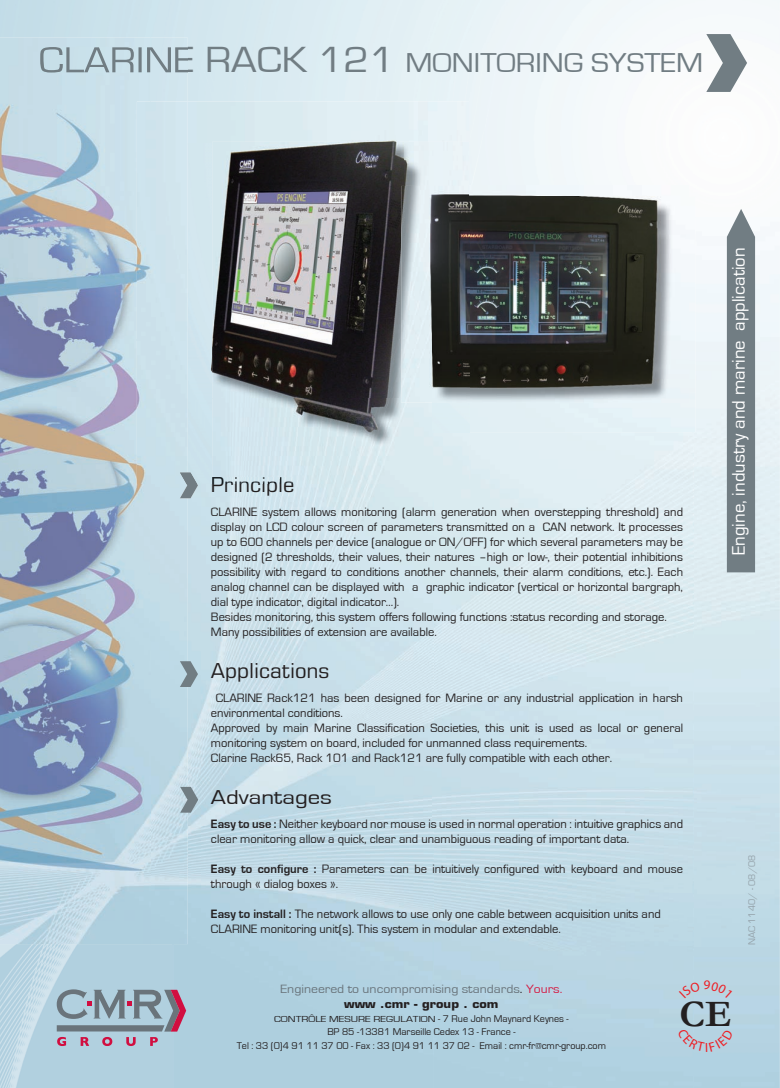
<style>
.page{position:relative;width:780px;height:1088px;background:#fff}
.page>*{position:absolute;margin:0;border:0;box-sizing:border-box;transform-origin:0 0}
.t1{font:700 37.62px "Garamond";color:#231f20}
.t2{font:28.12px "Eurostile";color:#717d83;scale:1.12 1}
.t3{font:condensed 20.62px "Eurostile";color:#231f20;scale:1.2 1}
.t4{font:20.62px "Eurostile";color:#231f20;scale:1.2 1}
.t5{font:condensed 20.62px "Eurostile";color:#181a1e;scale:1.2 1}
.t6{font:18.75px "Eurostile";color:#fff}
.t7{font:12.5px/15px "Eurostile";color:#231f20}
.t8{font:12.38px "Eurostile";color:#69747b;scale:1.11 1}
.t9{font:700 11.25px "Eurostile";color:#231f20;scale:1.11 1}
.t10{font:10.12px/13.5px "Eurostile";color:#231f20;text-align:center}
.t11{font:10px "Eurostile";color:#94a2aa}
.t12{font:9px "Eurostile";color:#231f20;scale:1.25 1}
.s1{font-size:37.5px}
.s2{color:#11181c}
.s3{color:#12181d}
.s4{color:#181a1d}
.s5{color:#13181d}
.s6{color:#191a1e}
.s7{color:#14191d}
.s8{font-weight:700}
.s9{color:#231f20}
.s10{color:#d41e45}
.s11{font-size:10.12px}
</style>
<div class="page">
<img style="left:693px;top:217px;width:86px;height:871px">
<img style="left:173px;top:484px;width:260px;height:604px">
<img style="left:0;top:944px;width:173px;height:144px">
<div style="left:188px;top:47px;width:207px;height:26px;background:#dbebf2"></div>
<img style="left:212px;top:484px;width:81px;height:12px">
<svg style="left:706px;top:34px;width:41px;height:58px"></svg>
<svg style="left:726px;top:209px;width:29px;height:363px;background:#79858b"></svg>
<img style="left:0;top:38px;width:150px;height:906px">
<img style="left:150px;top:484px;width:38px;height:460px">
<img style="left:40px;top:47px;width:148px;height:26px">
<svg style="left:180px;top:484px;width:18px;height:14px"></svg>
<svg style="left:180px;top:661px;width:18px;height:26px"></svg>
<svg style="left:180px;top:787px;width:18px;height:26px"></svg>
<svg style="left:57px;top:1037px;width:9px;height:9px"></svg>
<svg style="left:81px;top:1037px;width:8px;height:9px"></svg>
<svg style="left:102px;top:1037px;width:10px;height:9px"></svg>
<svg style="left:126px;top:1037px;width:10px;height:9px"></svg>
<svg style="left:150px;top:1037px;width:8px;height:9px"></svg>
<svg style="left:57px;top:989px;width:129px;height:42px;background:#969fad"></svg>
<div style="left:188px;top:144px;width:24px;height:340px;background:#d2e6ee"></div>
<div style="left:137px;top:101px;width:51px;height:383px;background:#cde3ec"></div>
<img style="left:180px;top:472px;width:17px;height:12px">
<img style="left:212px;top:142px;width:192px;height:256px">
<img style="left:404px;top:142px;width:65px;height:44px">
<img style="left:212px;top:398px;width:257px;height:86px">
<img style="left:432px;top:197px;width:263px;height:235px">
<img style="left:401px;top:186px;width:287px;height:217px">
<svg style="left:679px;top:980px;width:53px;height:18px"></svg>
<svg style="left:677px;top:1028px;width:56px;height:24px"></svg>
<h2 class="t2" style="left:39px;top:50px;width:595px"><span class="s1">CLARINE RACK 121</span> MONITORING SYSTEM</h2>
<h3 class="t5" style="left:211px;top:477px;width:71px"><span class="s2">P</span><span class="s3">r</span><span class="s4">i</span>n<span class="s5">c</span>i<span class="s6">p</span><span class="s7">l</span><span class="s6">e</span></h3>
<p class="t7" style="left:211px;top:505px;width:473px">CLARINE system allows monitoring (alarm generation when overstepping threshold) and display on LCD colour screen of parameters transmitted on a CAN network. It processes up to 600 channels per device (analogue or ON/OFF) for which several parameters may be designed (2 thresholds, their values, their natures –high or low-, their potential inhibitions possibility with regard to conditions another channels, their alarm conditions, etc.). Each analog channel can be displayed with a graphic indicator (vertical or horizontal bargraph, dial type indicator, digital indicator…).<br>Besides monitoring, this system offers following functions :status recording and storage.<br>Many possibilities of extension are available.</p>
<h3 class="t3" style="left:211px;top:663px;width:100px">Applications</h3>
<p class="t7" style="left:211px;top:691px;width:473px;text-indent:5px">CLARINE Rack121 has been designed for Marine or any industrial application in harsh environmental conditions.<br>Approved by main Marine Classification Societies, this unit is used as local or general monitoring system on board, included for unmanned class requirements.<br>Clarine Rack65, Rack 101 and Rack121 are fully compatible with each other.</p>
<h3 class="t4" style="left:211px;top:788px;width:102px">Advantages</h3>
<p class="t7" style="left:211px;top:817px;width:473px"><span class="s8">Easy to use :</span> Neither keyboard nor mouse is used in normal operation : intuitive graphics and clear monitoring allow a quick, clear and unambiguous reading of important data.</p>
<p class="t7" style="left:211px;top:862px;width:473px"><span class="s8">Easy to configure :</span> Parameters can be intuitively configured with keyboard and mouse through « dialog boxes ».</p>
<p class="t7" style="left:211px;top:907px;width:451px"><span class="s8">Easy to install :</span> The network allows to use only one cable between acquisition units and<br>CLARINE monitoring unit(s). This system in modular and extendable.</p>
<h3 class="t6" style="left:729px;top:555px;width:309px;rotate:-90deg">Engine, industry and marine application</h3>
<p class="t11" style="left:747px;top:945px;width:92px;rotate:-90deg">NAC 1140/ - 08/08</p>
<p class="t8" style="left:280px;top:983px;width:255px">Engineered to uncompromising standards<span class="s9">.</span> <span class="s10">Yours.</span></p>
<p class="t9" style="left:344px;top:1000px;width:140px">www .cmr - group . com</p>
<p class="t12" style="left:274px;top:1014px;width:237px">CONTRÔLE MESURE REGULATION <span class="s11">- 7 Rue John Maynard Keynes -</span></p>
<p class="t10" style="left:237px;top:1025px;width:371px">BP 85 -13381 Marseille Cedex 13 - France -<br>Tel : 33 (0)4 91 11 37 00 - Fax : 33 (0)4 91 11 37 02 - Email : cmr-fr@cmr-group.com</p>
<h1 class="t1" style="left:679px;top:994px;width:54px">CE</h1>
</div>
